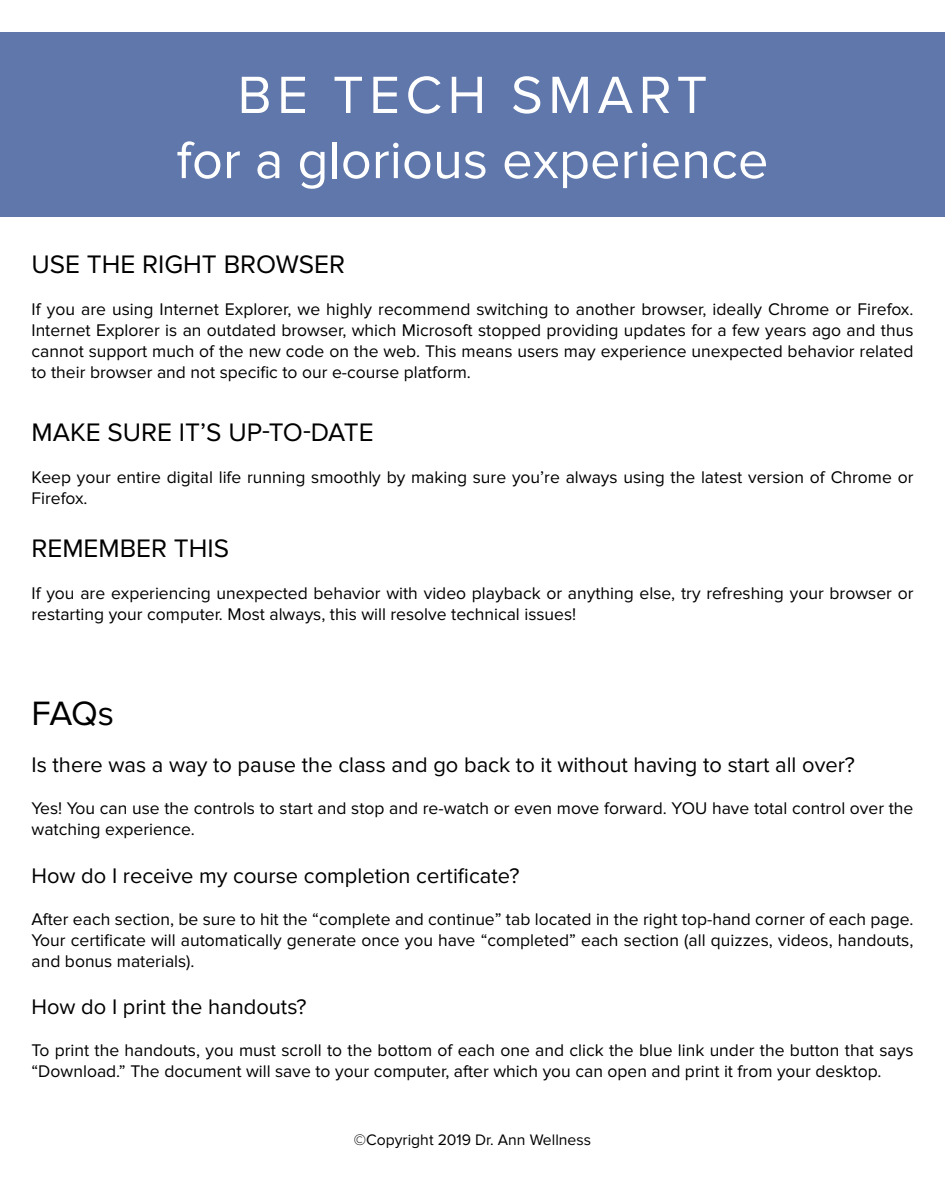
<style>
.page{position:relative;width:945px;height:1182px;background:#fff}
.page>*{position:absolute;margin:0;border:0;box-sizing:border-box;transform-origin:0 0}
.t1{font:54.25px/65.1px "Proxima Nova";color:#fff;text-align:center}
.t2{font:35px "Proxima Nova";color:#000}
.t3{font:26.25px "Proxima Nova";color:#000}
.t4{font:21.88px "Proxima Nova";color:#000}
.t5{font:17.5px/21px "Proxima Nova";color:#000}
.t6{font:15.75px "Proxima Nova";color:#000}
</style>
<div class="page">
<div style="left:0;top:32px;width:945px;height:185px;background:#5f77ab"></div>
<h1 class="t1" style="left:177px;top:63px;width:593px">BE TECH SMART<br>for a glorious experience</h1>
<h3 class="t3" style="left:32px;top:249px;width:315px">USE THE RIGHT BROWSER</h3>
<p class="t5" style="left:32px;top:299px;width:884px;text-align:justify">If you are using Internet Explorer, we highly recommend switching to another browser, ideally Chrome or Firefox.<br>Internet Explorer is an outdated browser, which Microsoft stopped providing updates for a few years ago and thus cannot support much of the new code on the web. This means users may experience unexpected behavior related to their browser and not specific to our e-course platform.</p>
<h3 class="t3" style="left:32px;top:417px;width:344px">MAKE SURE IT’S UP-TO-DATE</h3>
<p class="t5" style="left:32px;top:467px;width:883px">Keep your entire digital life running smoothly by making sure you’re always using the latest version of Chrome or<br>Firefox.</p>
<h3 class="t3" style="left:32px;top:533px;width:199px">REMEMBER THIS</h3>
<p class="t5" style="left:32px;top:583px;width:884px">If you are experiencing unexpected behavior with video playback or anything else, try refreshing your browser or restarting your computer. Most always, this will resolve technical issues!</p>
<h2 class="t2" style="left:32px;top:693px;width:84px">FAQs</h2>
<p class="t4" style="left:32px;top:752px;width:825px">Is there was a way to pause the class and go back to it without having to start all over?</p>
<p class="t5" style="left:32px;top:798px;width:884px">Yes! You can use the controls to start and stop and re-watch or even move forward. YOU have total control over the watching experience.</p>
<p class="t4" style="left:32px;top:862px;width:490px">How do I receive my course completion certificate?</p>
<p class="t5" style="left:32px;top:908px;width:884px;text-align:justify">After each section, be sure to hit the “complete and continue” tab located in the right top-hand corner of each page.<br>Your certificate will automatically generate once you have “completed” each section (all quizzes, videos, handouts, and bonus materials).</p>
<p class="t4" style="left:32px;top:993px;width:277px">How do I print the handouts?</p>
<p class="t5" style="left:32px;top:1039px;width:883px">To print the handouts, you must scroll to the bottom of each one and click the blue link under the button that says “Download.” The document will save to your computer, after which you can open and print it from your desktop.</p>
<p class="t6" style="left:354px;top:1130px;width:239px">©Copyright 2019 Dr. Ann Wellness</p>
</div>
